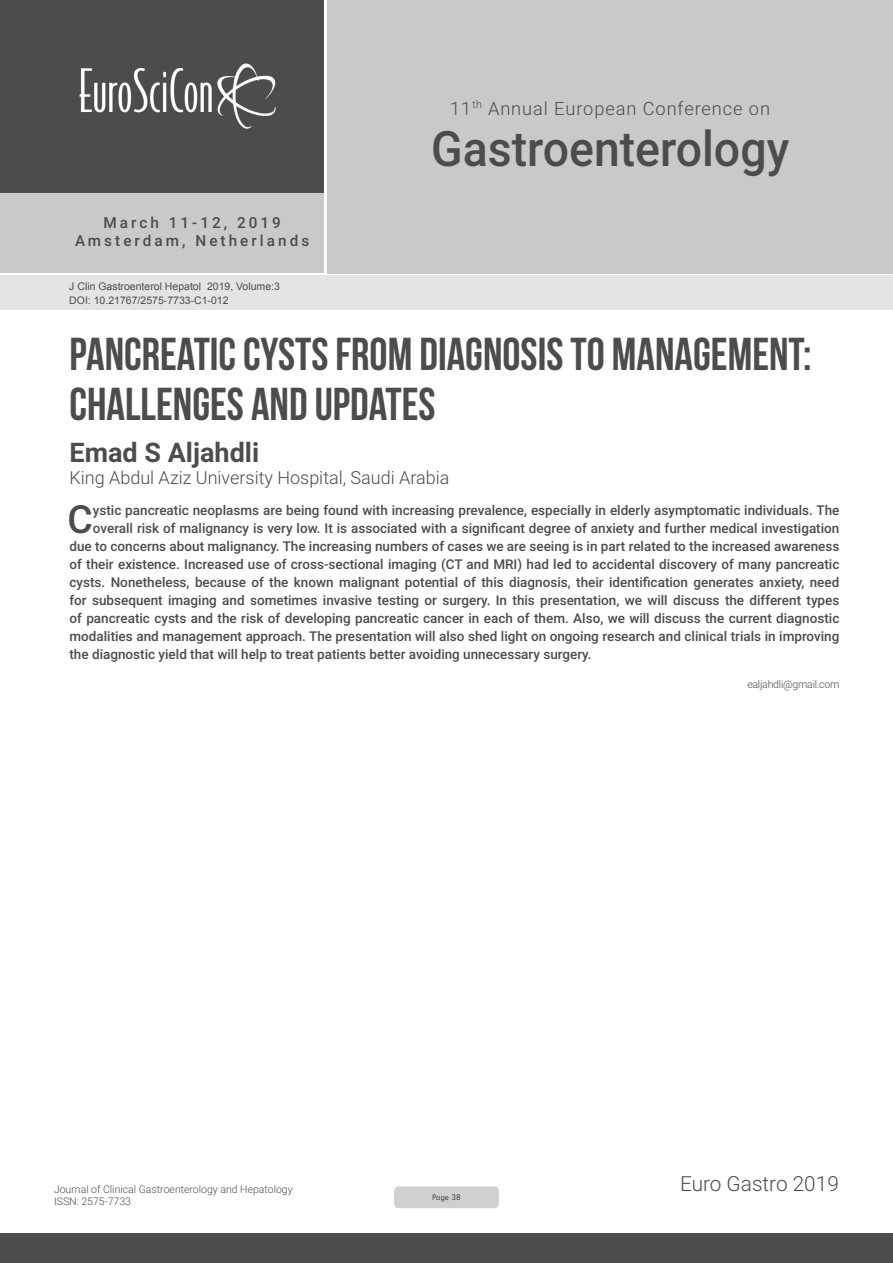
<style>
.page{position:relative;width:893px;height:1263px;background:#fff}
.page>*{position:absolute;margin:0;border:0;box-sizing:border-box;transform-origin:0 0}
.t1{font:500 48.9px "Roboto";color:#4b4c4d;scale:.95 1}
.t2{font:46.05px/50.7px "Bebas Neue";color:#4b4c4d}
.Abstract{font:500 38.85px "Roboto";color:#4b4c4d}
.t3{font:700 27px "Roboto";color:#4b4c4d}
.t4{font:300 20.85px "Roboto";color:#4b4c4d}
.t5{font:300 18.3px "Roboto";letter-spacing:.05em;color:#4b4c4d}
.t6{font:300 18px "Roboto";color:#4b4c4d}
.t7{font:500 15.3px/18.3px "Roboto";letter-spacing:.2em;color:#4b4c4d;text-align:center}
.Abstract-2{font:500 13.5px "Roboto";color:#4b4c4d}
.t8{font:10.5px "Arial";color:#4b4c4d}
.Biography{font:300 10.5px/12.6px "Roboto";color:#4b4c4d}
.Biography-2{font:300 10.5px "Roboto";letter-spacing:-.02em;color:#4b4c4d}
.t9{font:9px "Tw Cen";letter-spacing:-.02em;color:#4b4c4d;scale:.95 1}
</style>
<div class="page">
<div style="left:0;top:0;width:323px;height:193px;background:#4b4c4d"></div>
<div style="left:1px;top:193px;width:323px;height:80px;background:#c9c9c9"></div>
<div style="left:327px;top:0;width:566px;height:273px;background:#c9c9c9"></div>
<img style="left:79px;top:63px;width:197px;height:66px">
<div style="left:0;top:1233px;width:893px;height:30px;background:#4b4c4d"></div>
<div style="left:1px;top:275px;width:892px;height:35px;background:#e4e4e4"></div>
<div style="left:394px;top:1186px;width:105px;height:22px;background:#cfd0d2;border-radius:4px"></div>
<p class="t7" style="left:75px;top:213px;width:236px">March 11-12, 2019<br>Amsterdam, Netherlands</p>
<p class="t8" style="left:69px;top:279px;width:212px">J Clin Gastroenterol Hepatol 2019, Volume:3</p>
<p class="t8" style="left:69px;top:293px;width:161px">DOI: 10.21767/2575-7733-C1-012</p>
<h3 class="t5" style="left:450px;top:95px;width:321px">11<sup>th</sup> Annual European Conference on</h3>
<h1 class="t1" style="left:431px;top:115px;width:379px">Gastroenterology</h1>
<p class="t2" style="left:69px;top:328px;width:744px">PANCREATIC CYSTS FROM DIAGNOSIS TO MANAGEMENT:<br>CHALLENGES AND UPDATES</p>
<p class="t3" style="left:69px;top:433px;width:191px">Emad S Aljahdli</p>
<p class="t6" style="left:69px;top:464px;width:382px">King Abdul Aziz University Hospital, Saudi Arabia</p>
<p class="Abstract" style="left:68px;top:492px;width:27px">C</p>
<p class="Abstract-2" style="left:93px;top:501px;width:748px">ystic pancreatic neoplasms are being found with increasing prevalence, especially in elderly asymptomatic individuals. The</p>
<p class="Abstract-2" style="left:93px;top:519px;width:748px">overall risk of malignancy is very low. It is associated with a significant degree of anxiety and further medical investigation</p>
<p class="Abstract-2" style="left:69px;top:537px;width:771px">due to concerns about malignancy. The increasing numbers of cases we are seeing is in part related to the increased awareness</p>
<p class="Abstract-2" style="left:69px;top:555px;width:771px">of their existence. Increased use of cross-sectional imaging (CT and MRI) had led to accidental discovery of many pancreatic</p>
<p class="Abstract-2" style="left:69px;top:573px;width:771px">cysts. Nonetheless, because of the known malignant potential of this diagnosis, their identification generates anxiety, need</p>
<p class="Abstract-2" style="left:69px;top:591px;width:771px">for subsequent imaging and sometimes invasive testing or surgery. In this presentation, we will discuss the different types</p>
<p class="Abstract-2" style="left:69px;top:609px;width:771px">of pancreatic cysts and the risk of developing pancreatic cancer in each of them. Also, we will discuss the current diagnostic</p>
<p class="Abstract-2" style="left:69px;top:627px;width:771px">modalities and management approach. The presentation will also shed light on ongoing research and clinical trials in improving</p>
<p class="Abstract-2" style="left:69px;top:645px;width:524px">the diagnostic yield that will help to treat patients better avoiding unnecessary surgery.</p>
<p class="Biography-2" style="left:747px;top:676px;width:94px">ealjahdli@gmail.com</p>
<p class="Biography" style="left:54px;top:1182px;width:240px">Journal of Clinical Gastroenterology and Hepatology<br>ISSN: 2575-7733</p>
<p class="t9" style="left:432px;top:1192px;width:32px">Page 38</p>
<h3 class="t4" style="left:680px;top:1169px;width:160px">Euro Gastro 2019</h3>
</div>
